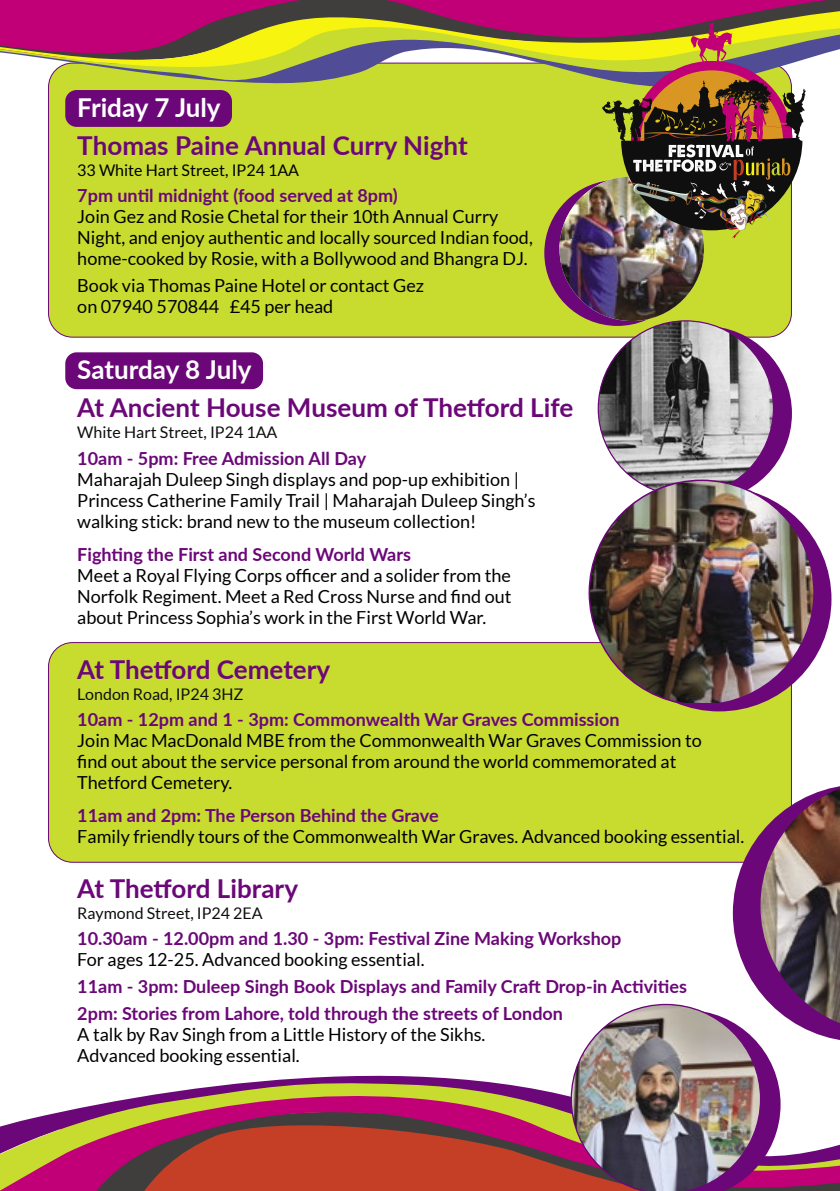
<style>
.page{position:relative;width:840px;height:1191px;background:#fff}
.page>*{position:absolute;margin:0;border:0;box-sizing:border-box;transform-origin:0 0}
.t1{font:700 26px "Lato";color:#6b0778}
.t2{font:700 26px "Lato";color:#fff}
.t3{font:18px/21px "Lato";color:#000}
.t4{font:700 18px/26.6px "Lato";color:#6b0778}
.t5{font:16px "Lato";color:#0f0f0f}
.t6{font:16px "Lato";color:#000}
</style>
<div class="page">
<div style="left:48px;top:63px;width:743px;height:274px;background:#c8dc30;border-radius:24px"></div>
<div style="left:48px;top:642px;width:743px;height:220px;background:#c8dc30;border-radius:24px"></div>
<div style="left:65px;top:352px;width:198px;height:37px;background:#6b0778;border-radius:11px"></div>
<svg style="left:0;top:0;width:839px;height:132px"></svg>
<svg style="left:0;top:1075px;width:570px;height:116px;background:#b65d5d"></svg>
<div style="left:544px;top:181px;width:145px;height:144px;background:#6b0778;border-radius:50%"></div>
<img style="left:559px;top:176px;width:144px;height:145px;border-radius:72px">
<div style="left:616px;top:326px;width:175px;height:175px;background:#6b0778;border-radius:50%"></div>
<img style="left:598px;top:321px;width:175px;height:175px;border-radius:87px">
<div style="left:606px;top:487px;width:225px;height:224px;background:#6b0778;border-radius:50%"></div>
<img style="left:589px;top:480px;width:224px;height:223px">
<img style="left:570px;top:777px;width:269px;height:414px">
<img style="left:601px;top:23px;width:204px;height:216px">
<h1 class="t2" style="left:77px;top:88px;width:145px">Friday 7 July</h1>
<h1 class="t1" style="left:77px;top:126px;width:391px">Thomas Paine Annual Curry Night</h1>
<p class="t6" style="left:77px;top:161px;width:223px">33 White Hart Street, IP24 1AA</p>
<p class="t4" style="left:77px;top:182px;width:322px">7pm until midnight (food served at 8pm)</p>
<p class="t3" style="left:77px;top:206px;width:457px">Join Gez and Rosie Chetal for their 10th Annual Curry<br>Night, and enjoy authentic and locally sourced Indian food, home-cooked by Rosie, with a Bollywood and Bhangra DJ.</p>
<p class="t3" style="left:77px;top:275px;width:348px">Book via Thomas Paine Hotel or contact Gez on 07940 570844 £45 per head</p>
<h1 class="t2" style="left:77px;top:351px;width:176px">Saturday 8 July</h1>
<h1 class="t1" style="left:77px;top:389px;width:497px">At Ancient House Museum of Thetford Life</h1>
<p class="t5" style="left:77px;top:424px;width:201px">White Hart Street, IP24 1AA</p>
<p class="t4" style="left:77px;top:444px;width:290px">10am - 5pm: Free Admission All Day</p>
<p class="t3" style="left:77px;top:469px;width:459px">Maharajah Duleep Singh displays and pop-up exhibition |<br>Princess Catherine Family Trail | Maharajah Duleep Singh’s walking stick: brand new to the museum collection!</p>
<p class="t4" style="left:77px;top:540px;width:335px">Fighting the First and Second World Wars</p>
<p class="t3" style="left:77px;top:564px;width:435px;text-align:justify">Meet a Royal Flying Corps officer and a solider from the Norfolk Regiment. Meet a Red Cross Nurse and find out about Princess Sophia’s work in the First World War.</p>
<h1 class="t1" style="left:77px;top:650px;width:254px">At Thetford Cemetery</h1>
<p class="t5" style="left:77px;top:685px;width:167px">London Road, IP24 3HZ</p>
<p class="t4" style="left:77px;top:705px;width:543px">10am - 12pm and 1 - 3pm: Commonwealth War Graves Commission</p>
<p class="t3" style="left:77px;top:730px;width:625px">Join Mac MacDonald MBE from the Commonwealth War Graves Commission to find out about the service personal from around the world commemorated at<br>Thetford Cemetery.</p>
<p class="t4" style="left:77px;top:801px;width:363px">11am and 2pm: The Person Behind the Grave</p>
<p class="t3" style="left:77px;top:825px;width:668px">Family friendly tours of the Commonwealth War Graves. Advanced booking essential.</p>
<h1 class="t1" style="left:77px;top:869px;width:222px">At Thetford Library</h1>
<p class="t5" style="left:77px;top:904px;width:187px">Raymond Street, IP24 2EA</p>
<p class="t4" style="left:77px;top:924px;width:545px">10.30am - 12.00pm and 1.30 - 3pm: Festival Zine Making Workshop</p>
<p class="t3" style="left:77px;top:949px;width:348px">For ages 12-25. Advanced booking essential.</p>
<p class="t4" style="left:77px;top:972px;width:610px">11am - 3pm: Duleep Singh Book Displays and Family Craft Drop-in Activities<br>2pm: Stories from Lahore, told through the streets of London</p>
<p class="t3" style="left:77px;top:1023px;width:409px">A talk by Rav Singh from a Little History of the Sikhs.<br>Advanced booking essential.</p>
</div>
